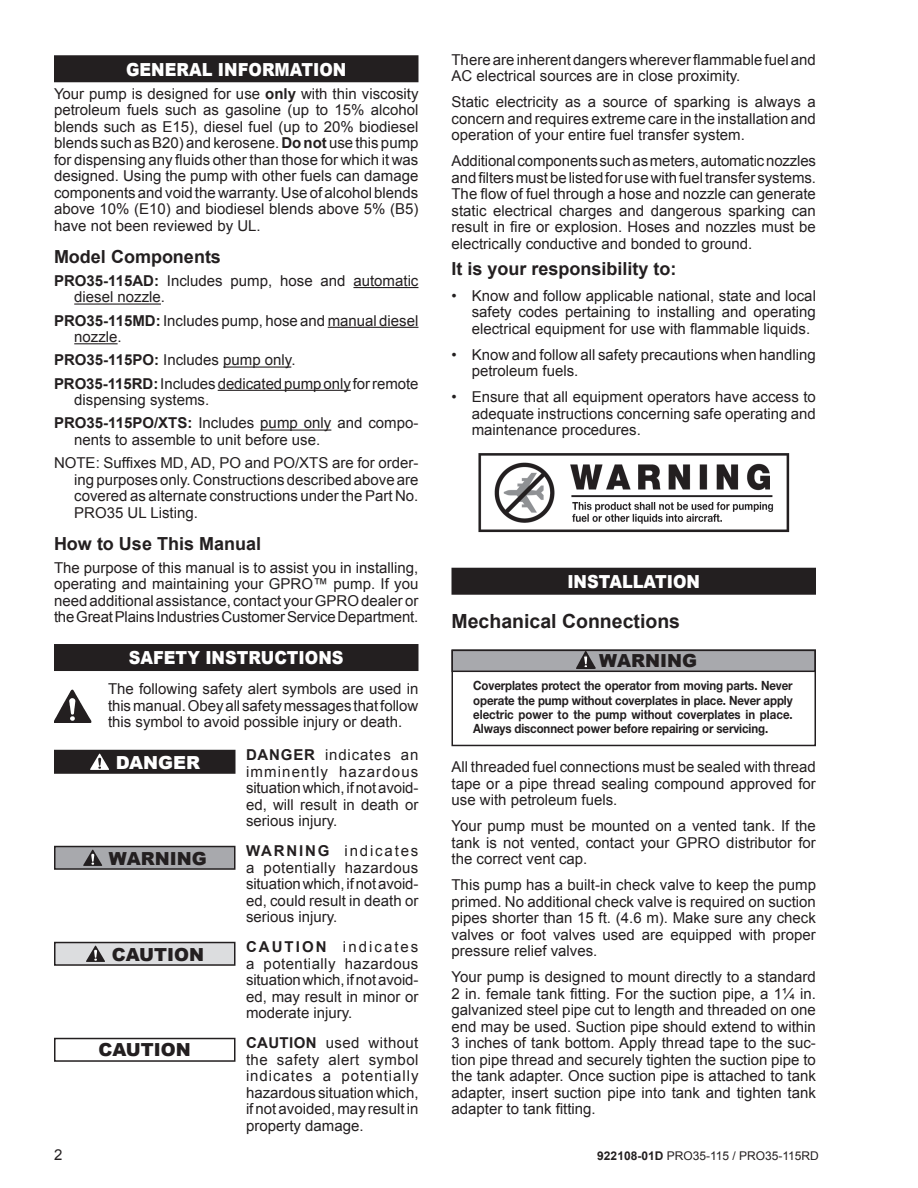
<style>
.page{position:relative;width:918px;height:1188px;background:#fff}
.page>*{position:absolute;margin:0;border:0;box-sizing:border-box;transform-origin:0 0}
.t1{font:700 19.5px "Arial";color:#231f20}
.t2{font:700 18px "Arial";color:#231f20}
.t3{font:900 18px "Arial";color:#fff;scale:.9 1}
.t4{font:900 18px "Arial";color:#231f20}
.t5{font:900 18px "Arial";color:#fff}
.t6{font:15px/16.5px "Arial";color:#231f20;text-align:justify}
.t7{font:700 12.75px/14.2px "Helvetica Neue LT Std";letter-spacing:-.01em;color:#231f20;text-align:justify;scale:.9 1}
.t8{font:12px "Arial";color:#231f20}
.s1{font-weight:700}
</style>
<div class="page">
<div style="left:54px;top:55px;width:364px;height:27px;background:#231f20"></div>
<hr style="left:353px;top:287px;width:65px;height:1px;background:#231f20">
<hr style="left:74px;top:304px;width:87px;height:1px;background:#231f20">
<hr style="left:328px;top:327px;width:91px;height:1px;background:#231f20">
<hr style="left:74px;top:343px;width:44px;height:1px;background:#231f20">
<hr style="left:223px;top:367px;width:68px;height:1px;background:#231f20">
<hr style="left:218px;top:390px;width:133px;height:1px;background:#231f20">
<hr style="left:260px;top:430px;width:71px;height:1px;background:#231f20">
<div style="left:54px;top:644px;width:364px;height:27px;background:#231f20"></div>
<img style="left:54px;top:690px;width:37px;height:33px">
<div style="left:55px;top:751px;width:180px;height:22px;background:#231f20"></div>
<svg style="left:90px;top:754px;width:19px;height:16px"></svg>
<div style="left:54px;top:750px;width:182px;height:24px;border:2px solid #231f20"></div>
<div style="left:55px;top:847px;width:180px;height:22px;background:#a8a9ad"></div>
<svg style="left:83px;top:850px;width:19px;height:16px"></svg>
<div style="left:54px;top:846px;width:182px;height:24px;border:2px solid #231f20"></div>
<div style="left:55px;top:943px;width:180px;height:22px;background:#dcdddf"></div>
<svg style="left:86px;top:946px;width:19px;height:16px"></svg>
<div style="left:54px;top:942px;width:182px;height:24px;border:2px solid #231f20"></div>
<div style="left:54px;top:1038px;width:182px;height:24px;border:2px solid #231f20"></div>
<div style="left:452px;top:568px;width:364px;height:27px;background:#231f20"></div>
<img style="left:478px;top:453px;width:311px;height:80px">
<div style="left:452px;top:650px;width:363px;height:21px;background:#a8a9ad"></div>
<div style="left:452px;top:650px;width:364px;height:22px;border:2px solid #231f20"></div>
<div style="left:452px;top:650px;width:364px;height:96px;border:2px solid #231f20"></div>
<img style="left:576px;top:652px;width:19px;height:17px">
<p class="t3" style="left:126px;top:56px;width:246px">GENERAL INFORMATION</p>
<p class="t6" style="left:54px;top:85px;width:366px">Your pump is designed for use <span class="s1">only</span> with thin viscosity petroleum fuels such as gasoline (up to 15% alcohol blends such as E15), diesel fuel (up to 20% biodiesel blends such as B20) and kerosene. <span class="s1">Do not</span> use this pump for dispensing any fluids other than those for which it was designed. Using the pump with other fuels can damage components and void the warranty. Use of alcohol blends above 10% (E10) and biodiesel blends above 5% (B5) have not been reviewed by UL.</p>
<p class="t2" style="left:54px;top:244px;width:169px">Model Components</p>
<p class="t6" style="left:74px;top:273px;width:346px;text-indent:-20px"><span class="s1">PRO35-115AD:</span> Includes pump, hose and automatic diesel nozzle.</p>
<p class="t6" style="left:74px;top:312px;width:346px;text-indent:-20px"><span class="s1">PRO35-115MD:</span> Includes pump, hose and manual diesel nozzle.</p>
<p class="t6" style="left:54px;top:349px;width:366px;line-height:23.2px"><span class="s1">PRO35-115PO:</span> Includes pump only.<br><span class="s1">PRO35-115RD:</span> Includes dedicated pump only for remote</p>
<p class="t6" style="left:54px;top:388px;width:366px;line-height:23.2px;text-indent:20px">dispensing systems.<br><span class="s1">PRO35-115PO/XTS:</span> Includes pump only and compo-</p>
<p class="t6" style="left:54px;top:428px;width:366px;line-height:23.2px;text-indent:20px">nents to assemble to unit before use.<br>NOTE: Suffixes MD, AD, PO and PO/XTS are for order-</p>
<p class="t6" style="left:74px;top:471px;width:346px">ing purposes only. Constructions described above are covered as alternate constructions under the Part No.<br>PRO35 UL Listing.</p>
<p class="t2" style="left:54px;top:531px;width:209px">How to Use This Manual</p>
<p class="t6" style="left:54px;top:560px;width:366px">The purpose of this manual is to assist you in installing, operating and maintaining your GPRO™ pump. If you need additional assistance, contact your GPRO dealer or the Great Plains Industries Customer Service Department.</p>
<p class="t3" style="left:129px;top:645px;width:240px">SAFETY INSTRUCTIONS</p>
<p class="t6" style="left:108px;top:681px;width:312px">The following safety alert symbols are used in this manual. Obey all safety messages that follow this symbol to avoid possible injury or death.</p>
<p class="t5" style="left:116px;top:749px;width:86px">DANGER</p>
<p class="t6" style="left:246px;top:747px;width:174px"><span class="s1">DANGER</span> indicates an imminently hazardous situation which, if not avoid&shy;ed, will result in death or serious injury.</p>
<p class="t4" style="left:109px;top:845px;width:99px">WARNING</p>
<p class="t6" style="left:246px;top:843px;width:174px"><span class="s1">WARNING</span> indicates a potentially hazardous situation which, if not avoid&shy;ed, could result in death or serious injury.</p>
<p class="t4" style="left:112px;top:941px;width:94px">CAUTION</p>
<p class="t6" style="left:246px;top:939px;width:174px"><span class="s1">CAUTION</span> indicates a potentially hazardous situation which, if not avoid&shy;ed, may result in minor or moderate injury.</p>
<p class="t4" style="left:99px;top:1037px;width:94px">CAUTION</p>
<p class="t6" style="left:246px;top:1035px;width:174px"><span class="s1">CAUTION</span> used without the safety alert symbol indicates a potentially hazardous situation which, if not avoided, may result in property damage.</p>
<p class="t6" style="left:452px;top:52px;width:366px">There are inherent dangers wherever flammable fuel and<br>AC electrical sources are in close proximity.</p>
<p class="t6" style="left:452px;top:94px;width:366px">Static electricity as a source of sparking is always a concern and requires extreme care in the installation and operation of your entire fuel transfer system.</p>
<p class="t6" style="left:452px;top:153px;width:366px">Additional components such as meters, automatic nozzles and filters must be listed for use with fuel transfer systems.<br>The flow of fuel through a hose and nozzle can generate static electrical charges and dangerous sparking can result in fire or explosion. Hoses and nozzles must be electrically conductive and bonded to ground.</p>
<p class="t2" style="left:452px;top:256px;width:227px">It is your responsibility to:</p>
<p class="t6" style="left:472px;top:287px;width:346px;text-indent:-20px">• Know and follow applicable national, state and local safety codes pertaining to installing and operating electrical equipment for use with flammable liquids.</p>
<p class="t6" style="left:472px;top:346px;width:346px;text-indent:-20px">• Know and follow all safety precautions when handling petroleum fuels.</p>
<p class="t6" style="left:472px;top:389px;width:346px;text-indent:-20px">• Ensure that all equipment operators have access to adequate instructions concerning safe operating and maintenance procedures.</p>
<p class="t3" style="left:567px;top:568px;width:149px">INSTALLATION</p>
<h1 class="t1" style="left:452px;top:609px;width:230px">Mechanical Connections</h1>
<p class="t4" style="left:599px;top:648px;width:99px">WARNING</p>
<p class="t7" style="left:473px;top:678px;width:357px">Coverplates protect the operator from moving parts. Never operate the pump without coverplates in place. Never apply electric power to the pump without coverplates in place.<br>Always disconnect power before repairing or servicing.</p>
<p class="t6" style="left:452px;top:759px;width:366px">All threaded fuel connections must be sealed with thread tape or a pipe thread sealing compound approved for use with petroleum fuels.</p>
<p class="t6" style="left:452px;top:818px;width:366px">Your pump must be mounted on a vented tank. If the tank is not vented, contact your GPRO distributor for the correct vent cap.</p>
<p class="t6" style="left:452px;top:877px;width:366px">This pump has a built-in check valve to keep the pump primed. No additional check valve is required on suction pipes shorter than 15 ft. (4.6 m). Make sure any check valves or foot valves used are equipped with proper pressure relief valves.</p>
<p class="t6" style="left:452px;top:969px;width:366px">Your pump is designed to mount directly to a standard 2 in. female tank fitting. For the suction pipe, a 1¼ in. galvanized steel pipe cut to length and threaded on one end may be used. Suction pipe should extend to within 3 inches of tank bottom. Apply thread tape to the suc&shy;tion pipe thread and securely tighten the suction pipe to the tank adapter. Once suction pipe is attached to tank adapter, insert suction pipe into tank and tighten tank adapter to tank fitting.</p>
<p class="t6" style="left:54px;top:1147px;width:10px">2</p>
<p class="t8" style="left:597px;top:1148px;width:223px"><span class="s1">922108-01D</span> PRO35-115 / PRO35-115RD</p>
</div>
